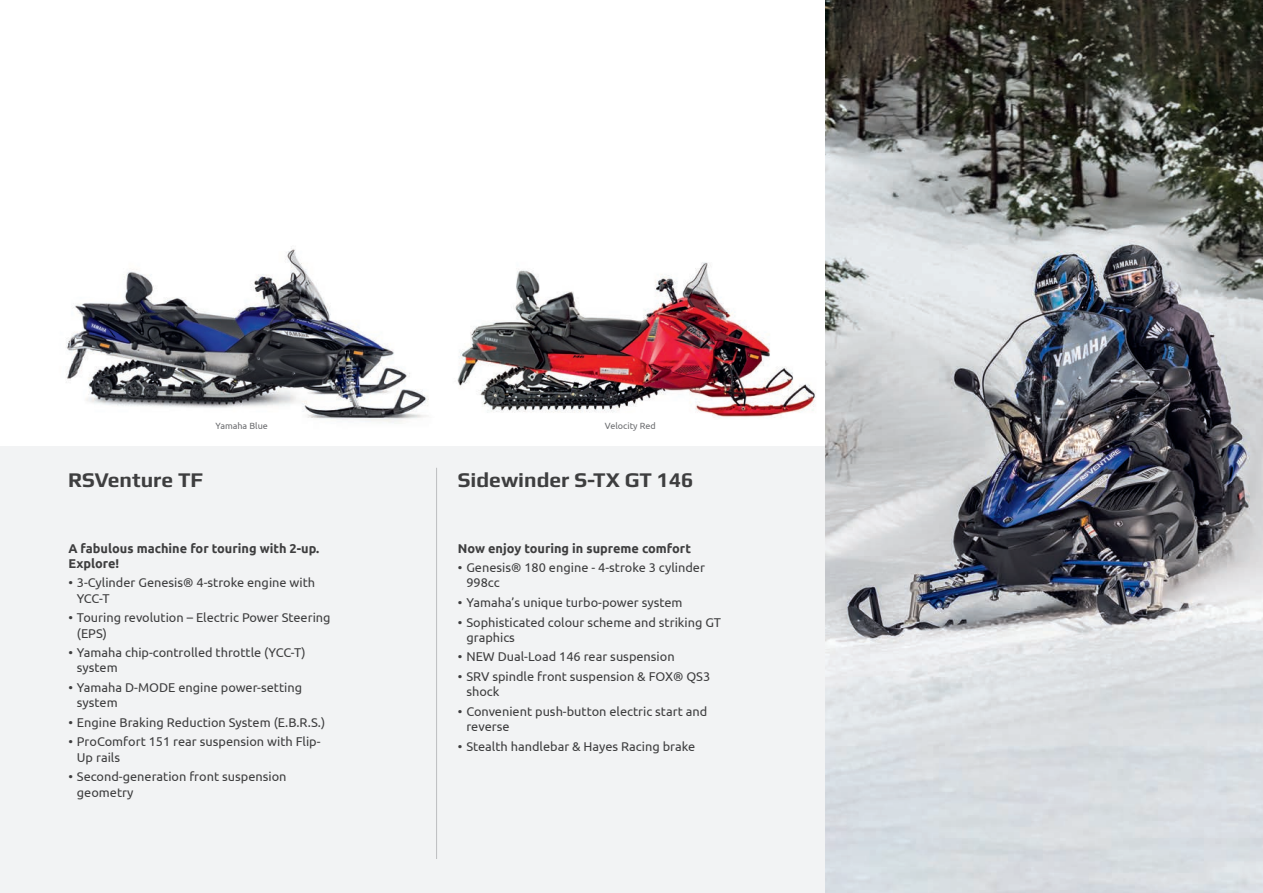
<style>
.page{position:relative;width:1263px;height:893px;background:#fff}
.page>*{position:absolute;margin:0;border:0;box-sizing:border-box;transform-origin:0 0}
.t1{font:700 21px "Play";color:#3e3e3f}
.t2{font:12.75px/15.3px "Ubuntu";color:#3e3e3f}
.t3{font:700 12.75px/15.3px "Ubuntu";color:#3e3e3f}
.t4{font:9px "Ubuntu";color:#6c6d70}
</style>
<div class="page">
<div style="left:0;top:446px;width:1263px;height:447px;background:#f2f3f4"></div>
<hr style="left:436px;top:468px;width:1px;height:391px;background:#bcbdc0">
<img style="left:66px;top:248px;width:363px;height:176px">
<img style="left:457px;top:262px;width:359px;height:156px">
<img style="left:826px;top:0;width:437px;height:893px">
<p class="t4" style="left:215px;top:420px;width:54px">Yamaha Blue</p>
<p class="t4" style="left:605px;top:420px;width:52px">Velocity Red</p>
<h1 class="t1" style="left:68px;top:468px;width:137px">RSVenture TF</h1>
<h1 class="t1" style="left:458px;top:468px;width:237px">Sidewinder S-TX GT 146</h1>
<p class="t3" style="left:68px;top:540px;width:252px">A fabulous machine for touring with 2-up.<br>Explore!</p>
<p class="t2" style="left:77px;top:575px;width:240px;text-indent:-9px">• 3-Cylinder Genesis® 4-stroke engine with<br>YCC-T</p>
<p class="t2" style="left:77px;top:610px;width:255px;text-indent:-9px">• Touring revolution – Electric Power Steering (EPS)</p>
<p class="t2" style="left:77px;top:644px;width:230px;text-indent:-9px">• Yamaha chip-controlled throttle (YCC-T) system</p>
<p class="t2" style="left:77px;top:679px;width:227px;text-indent:-9px">• Yamaha D-MODE engine power-setting system</p>
<p class="t2" style="left:68px;top:714px;width:258px">• Engine Braking Reduction System (E.B.R.S.)</p>
<p class="t2" style="left:77px;top:734px;width:245px;text-indent:-9px">• ProComfort 151 rear suspension with Flip-<br>Up rails</p>
<p class="t2" style="left:77px;top:769px;width:211px;text-indent:-9px">• Second-generation front suspension geometry</p>
<p class="t3" style="left:458px;top:540px;width:235px">Now enjoy touring in supreme comfort</p>
<p class="t2" style="left:466px;top:559px;width:240px;text-indent:-9px">• Genesis® 180 engine - 4-stroke 3 cylinder<br>998cc</p>
<p class="t2" style="left:458px;top:594px;width:226px">• Yamaha’s unique turbo-power system</p>
<p class="t2" style="left:466px;top:614px;width:256px;text-indent:-9px">• Sophisticated colour scheme and striking GT graphics</p>
<p class="t2" style="left:458px;top:649px;width:218px">• NEW Dual-Load 146 rear suspension</p>
<p class="t2" style="left:466px;top:668px;width:245px;text-indent:-9px">• SRV spindle front suspension &amp; FOX® QS3 shock</p>
<p class="t2" style="left:466px;top:703px;width:242px;text-indent:-9px">• Convenient push-button electric start and reverse</p>
<p class="t2" style="left:458px;top:738px;width:239px">• Stealth handlebar &amp; Hayes Racing brake</p>
</div>
